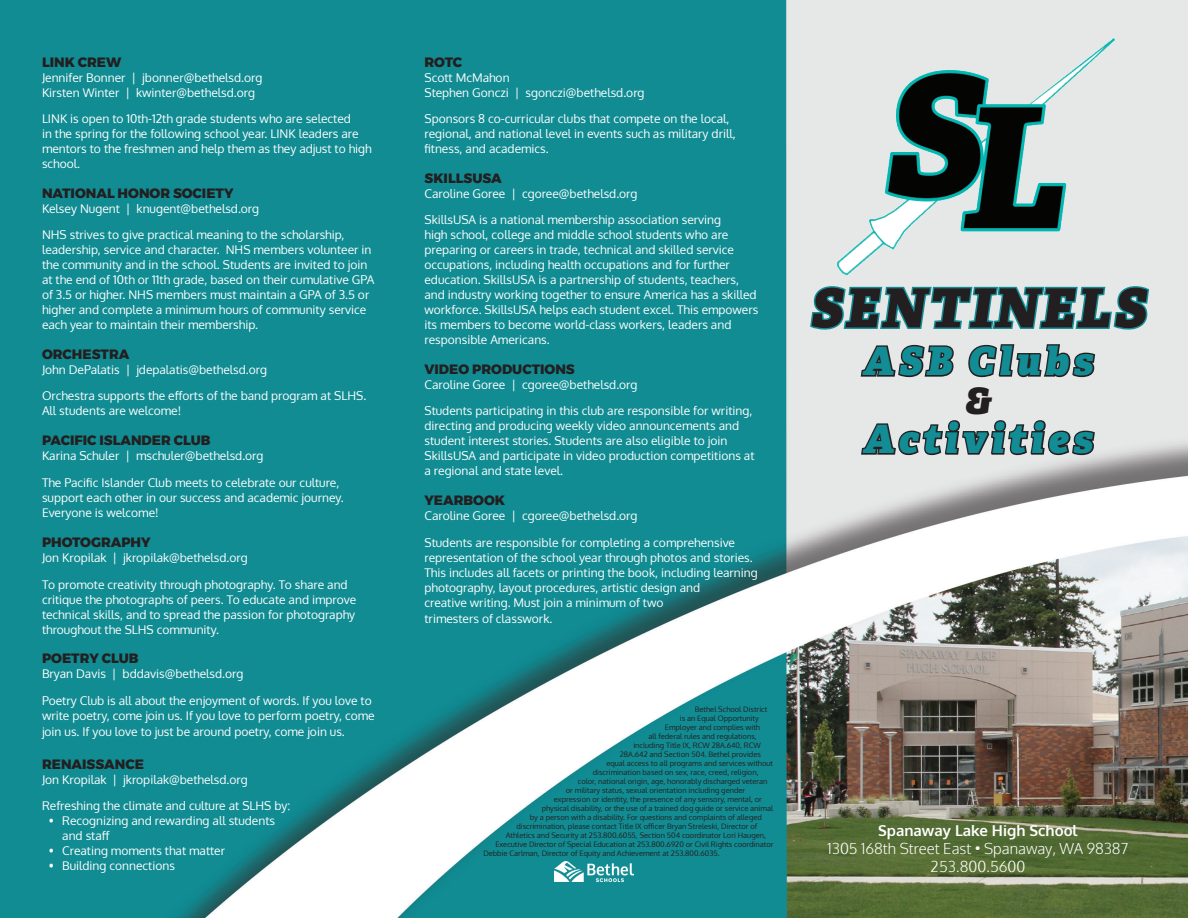
<style>
.page{position:relative;width:1188px;height:918px;background:#fff}
.page>*{position:absolute;margin:0;border:0;box-sizing:border-box;transform-origin:0 0}
.t1{font:italic 800 54px "Adelle";letter-spacing:.05em;color:#231f20}
.t2{font:italic 800 39px "Adelle";letter-spacing:.11em;color:#138d95}
.t3{font:italic 800 39px "Adelle";color:#231f20}
.t4{font:300 15px "Oxygen";color:#fff}
.t5{font:700 15px "Oxygen";color:#fff}
.t6{font:800 13.5px "Montserrat";color:#231f20}
.t7{font:12px/15px "Oxygen";color:#fff}
.t8{font:7.5px "Oxygen";color:#231f20}
</style>
<div class="page">
<img style="left:0;top:0;width:1188px;height:918px">
<img style="left:831px;top:34px;width:289px;height:111px">
<svg style="left:809px;top:145px;width:342px;height:396px;background:#c0c9c9"></svg>
<img style="left:554px;top:862px;width:80px;height:20px">
<p class="t6" style="left:42px;top:51px;width:81px">LINK CREW</p>
<p class="t7" style="left:42px;top:70px;width:222px">Jennifer Bonner | jbonner@bethelsd.org</p>
<p class="t7" style="left:42px;top:85px;width:215px">Kirsten Winter | kwinter@bethelsd.org</p>
<p class="t7" style="left:42px;top:112px;width:331px">LINK is open to 10th-12th grade students who are selected<br>in the spring for the following school year. LINK leaders are mentors to the freshmen and help them as they adjust to high school.</p>
<p class="t6" style="left:42px;top:182px;width:193px">NATIONAL HONOR SOCIETY</p>
<p class="t7" style="left:42px;top:201px;width:219px">Kelsey Nugent | knugent@bethelsd.org</p>
<p class="t7" style="left:42px;top:228px;width:334px">NHS strives to give practical meaning to the scholarship, leadership, service and character. NHS members volunteer in the community and in the school. Students are invited to join at the end of 10th or 11th grade, based on their cumulative GPA of 3.5 or higher. NHS members must maintain a GPA of 3.5 or higher and complete a minimum hours of community service each year to maintain their membership.</p>
<p class="t6" style="left:42px;top:343px;width:89px">ORCHESTRA</p>
<p class="t7" style="left:42px;top:362px;width:226px">John DePalatis | jdepalatis@bethelsd.org</p>
<p class="t7" style="left:42px;top:389px;width:326px">Orchestra supports the efforts of the band program at SLHS.<br>All students are welcome!</p>
<p class="t6" style="left:42px;top:430px;width:170px">PACIFIC ISLANDER CLUB</p>
<p class="t7" style="left:42px;top:449px;width:223px">Karina Schuler | mschuler@bethelsd.org</p>
<p class="t7" style="left:42px;top:475px;width:303px">The Pacific Islander Club meets to celebrate our culture, support each other in our success and academic journey.<br>Everyone is welcome!</p>
<p class="t6" style="left:42px;top:532px;width:110px">PHOTOGRAPHY</p>
<p class="t7" style="left:42px;top:551px;width:207px">Jon Kropilak | jkropilak@bethelsd.org</p>
<p class="t7" style="left:42px;top:577px;width:316px">To promote creativity through photography. To share and critique the photographs of peers. To educate and improve technical skills, and to spread the passion for photography throughout the SLHS community.</p>
<p class="t6" style="left:42px;top:648px;width:98px">POETRY CLUB</p>
<p class="t7" style="left:42px;top:667px;width:203px">Bryan Davis | bddavis@bethelsd.org</p>
<p class="t7" style="left:42px;top:693px;width:334px">Poetry Club is all about the enjoyment of words. If you love to write poetry, come join us. If you love to perform poetry, come</p>
<p class="t7" style="left:42px;top:725px;width:304px">join us. If you love to just be around poetry, come join us.</p>
<p class="t6" style="left:42px;top:753px;width:103px">RENAISSANCE</p>
<p class="t7" style="left:42px;top:772px;width:207px">Jon Kropilak | jkropilak@bethelsd.org</p>
<p class="t7" style="left:42px;top:799px;width:250px">Refreshing the climate and culture at SLHS by:</p>
<p class="t7" style="left:62px;top:814px;width:214px;text-indent:-14px">• Recognizing and rewarding all students and staff</p>
<p class="t7" style="left:49px;top:844px;width:178px">• Creating moments that matter</p>
<p class="t7" style="left:49px;top:859px;width:128px">• Building connections</p>
<p class="t6" style="left:424px;top:51px;width:39px">ROTC</p>
<p class="t7" style="left:424px;top:70px;width:87px">Scott McMahon</p>
<p class="t7" style="left:424px;top:85px;width:222px">Stephen Gonczi | sgonczi@bethelsd.org</p>
<p class="t7" style="left:424px;top:112px;width:313px">Sponsors 8 co-curricular clubs that compete on the local, regional, and national level in events such as military drill, fitness, and academics.</p>
<p class="t6" style="left:424px;top:167px;width:79px">SKILLSUSA</p>
<p class="t7" style="left:424px;top:186px;width:214px">Caroline Goree | cgoree@bethelsd.org</p>
<p class="t7" style="left:424px;top:213px;width:335px">SkillsUSA is a national membership association serving<br>high school, college and middle school students who are preparing or careers in trade, technical and skilled service occupations, including health occupations and for further education. SkillsUSA is a partnership of students, teachers, and industry working together to ensure America has a skilled workforce. SkillsUSA helps each student excel. This empowers its members to become world-class workers, leaders and responsible Americans.</p>
<p class="t6" style="left:424px;top:358px;width:152px">VIDEO PRODUCTIONS</p>
<p class="t7" style="left:424px;top:377px;width:214px">Caroline Goree | cgoree@bethelsd.org</p>
<p class="t7" style="left:424px;top:404px;width:332px">Students participating in this club are responsible for writing, directing and producing weekly video announcements and student interest stories. Students are also eligible to join SkillsUSA and participate in video production competitions at a regional and state level.</p>
<p class="t6" style="left:424px;top:489px;width:82px">YEARBOOK</p>
<p class="t7" style="left:424px;top:508px;width:214px">Caroline Goree | cgoree@bethelsd.org</p>
<p class="t7" style="left:424px;top:535px;width:335px">Students are responsible for completing a comprehensive representation of the school year through photos and stories.<br>This includes all facets or printing the book, including learning photography, layout procedures, artistic design and<br>creative writing. Must join a minimum of two</p>
<p class="t7" style="left:424px;top:611px;width:129px">trimesters of classwork.</p>
<p class="t8" style="left:695px;top:705px;width:74px">Bethel School District</p>
<p class="t8" style="left:680px;top:714px;width:81px">is an Equal Opportunity</p>
<p class="t8" style="left:665px;top:723px;width:97px">Employer and complies with</p>
<p class="t8" style="left:648px;top:732px;width:110px">all federal rules and regulations,</p>
<p class="t8" style="left:633px;top:741px;width:129px">including Title IX, RCW 28A.640, RCW</p>
<p class="t8" style="left:620px;top:750px;width:143px">28A.642 and Section 504. Bethel provides</p>
<p class="t8" style="left:606px;top:759px;width:168px">equal access to all programs and services without</p>
<p class="t8" style="left:593px;top:768px;width:167px">discrimination based on sex, race, creed, religion,</p>
<p class="t8" style="left:578px;top:777px;width:191px">color, national origin, age, honorably discharged veteran</p>
<p class="t8" style="left:566px;top:786px;width:181px">or military status, sexual orientation including gender</p>
<p class="t8" style="left:554px;top:795px;width:210px">expression or identity, the presence of any sensory, mental, or</p>
<p class="t8" style="left:542px;top:804px;width:233px">physical disability, or the use of a trained dog guide or service animal</p>
<p class="t8" style="left:530px;top:813px;width:234px">by a person with a disability. For questions and complaints of alleged</p>
<p class="t8" style="left:516px;top:822px;width:242px">discrimination, please contact Title IX officer Bryan Streleski, Director of</p>
<p class="t8" style="left:506px;top:831px;width:262px">Athletics and Security at 253.800.6055, Section 504 coordinator Lori Haugen,</p>
<p class="t8" style="left:495px;top:840px;width:280px">Executive Director of Special Education at 253.800.6920 or Civil Rights coordinator</p>
<p class="t8" style="left:483px;top:849px;width:238px">Debbie Carlman, Director of Equity and Achievement at 253.800.6035.</p>
<p class="t1" style="left:810px;top:273px;width:338px">SENTINELS</p>
<p class="t2" style="left:863px;top:336px;width:232px">ASB Clubs</p>
<p class="t3" style="left:964px;top:375px;width:30px">&amp;</p>
<p class="t2" style="left:863px;top:414px;width:231px">Activities</p>
<p class="t5" style="left:878px;top:821px;width:201px">Spanaway Lake High School</p>
<p class="t4" style="left:828px;top:839px;width:302px">1305 168th Street East • Spanaway, WA 98387</p>
<p class="t4" style="left:931px;top:857px;width:96px">253.800.5600</p>
</div>
